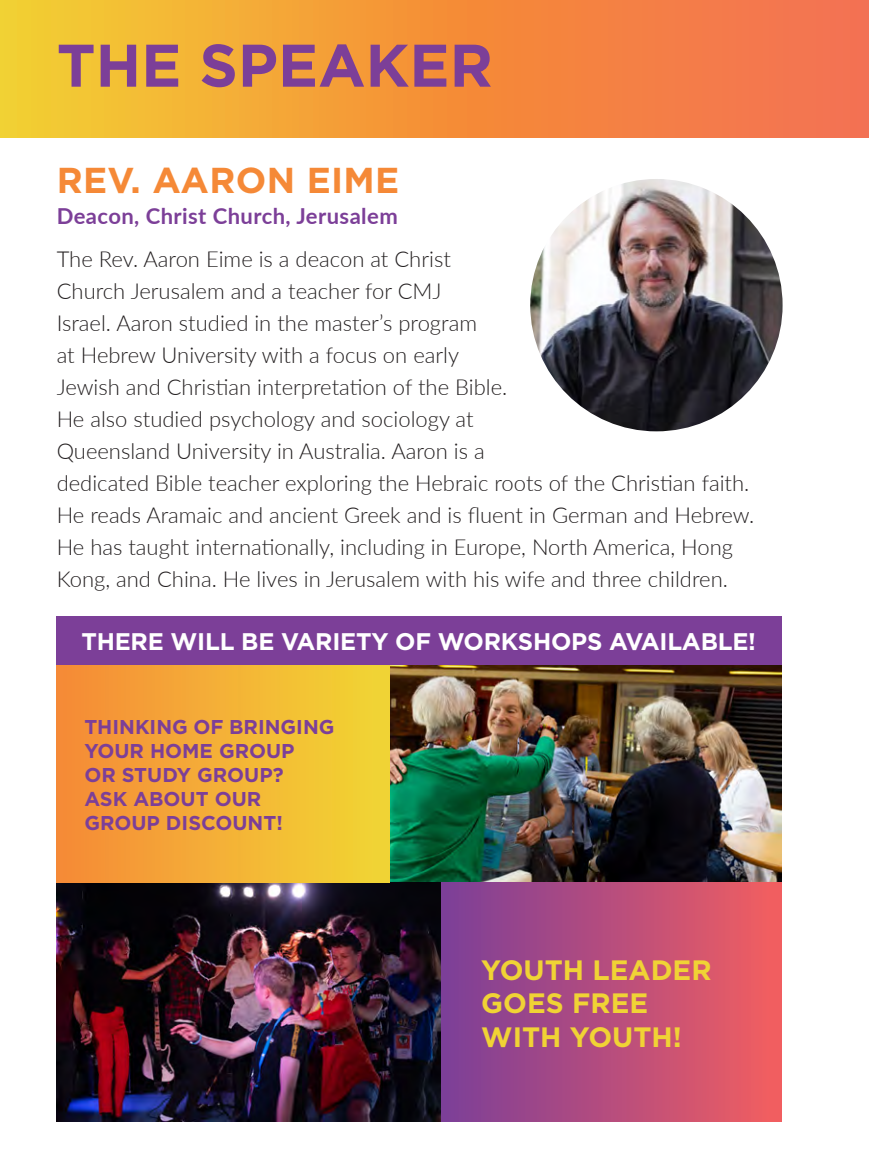
<style>
.page{position:relative;width:869px;height:1172px;background:#fff}
.page>*{position:absolute;margin:0;border:0;box-sizing:border-box;transform-origin:0 0}
.t1{font:700 60px "Gotham";color:#7c3f98}
.t2{font:700 36px "Gotham";letter-spacing:.01em;color:#f58937}
.t3{font:700 28px/33.6px "Gotham";color:#f0d335}
.t4{font:700 24px "Gotham";letter-spacing:-.01em;color:#fff}
.t5{font:300 22px/32px "Lato";color:#231f20}
.t6{font:700 22px "Lato";letter-spacing:.02em;color:#7c3f98}
.t7{font:700 20px/24px "Gotham";color:#7c3f98}
</style>
<div class="page">
<div style="left:0;top:0;width:869px;height:138px;background:linear-gradient(to right,#f4c92d,#f4664d)"></div>
<img style="left:530px;top:179px;width:252px;height:252px;border-radius:126px">
<div style="left:56px;top:616px;width:725px;height:49px;background:#7c3f98"></div>
<img style="left:389px;top:665px;width:392px;height:217px">
<img style="left:56px;top:882px;width:385px;height:239px">
<div style="left:441px;top:882px;width:340px;height:239px;background:linear-gradient(to right,#7b3e99,#f35e60)"></div>
<div style="left:56px;top:665px;width:333px;height:217px;background:linear-gradient(to right,#f68938,#f1d734)"></div>
<h1 class="t1" style="left:57px;top:26px;width:438px">THE SPEAKER</h1>
<h2 class="t2" style="left:57px;top:157px;width:344px">REV. AARON EIME</h2>
<p class="t6" style="left:57px;top:199px;width:343px">Deacon, Christ Church, Jerusalem</p>
<p class="t5" style="left:57px;top:242px;width:699px">The Rev. Aaron Eime is a deacon at Christ<br>Church Jerusalem and a teacher for CMJ<br>Israel. Aaron studied in the master’s program<br>at Hebrew University with a focus on early<br>Jewish and Christian interpretation of the Bible.<br>He also studied psychology and sociology at<br>Queensland University in Australia. Aaron is a<br>dedicated Bible teacher exploring the Hebraic roots of the Christian faith.<br>He reads Aramaic and ancient Greek and is fluent in German and Hebrew.<br>He has taught internationally, including in Europe, North America, Hong Kong, and China. He lives in Jerusalem with his wife and three children.</p>
<p class="t4" style="left:81px;top:625px;width:676px">THERE WILL BE VARIETY OF WORKSHOPS AVAILABLE!</p>
<p class="t7" style="left:84px;top:714px;width:252px">THINKING OF BRINGING<br>YOUR HOME GROUP<br>OR STUDY GROUP?<br>ASK ABOUT OUR<br>GROUP DISCOUNT!</p>
<p class="t3" style="left:481px;top:952px;width:232px">YOUTH LEADER<br>GOES FREE<br>WITH YOUTH!</p>
</div>
